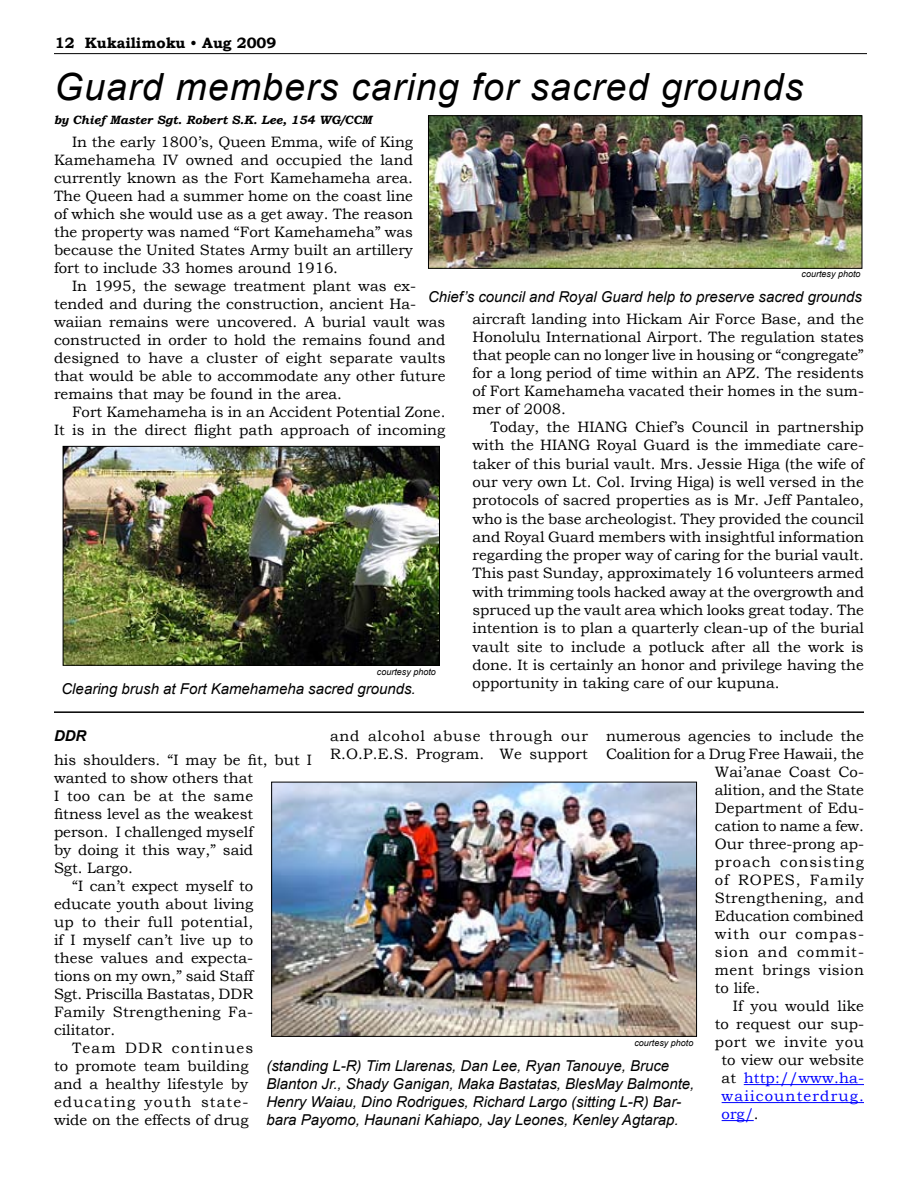
<style>
.page{position:relative;width:918px;height:1188px;background:#fff}
.page>*{position:absolute;margin:0;border:0;box-sizing:border-box;transform-origin:0 0}
.t1{font:italic 37.5px "Arial";letter-spacing:.03em;color:#000}
.t2{font:15px/18px "Bookman Old Style";color:#000;text-align:justify}
.t3{font:italic 15px/18px "Arial";color:#000}
.t4{font:15px/18px "Bookman Old Style";letter-spacing:.05em;color:#000}
.t5{font:15px "Bookman Old Style";letter-spacing:.07em;color:#000}
.t6{font:15px "Bookman Old Style";letter-spacing:.025em;color:#000}
.t7{font:15px "Bookman Old Style";letter-spacing:.02em;color:#000}
.t8{font:700 15px "Bookman Old Style";color:#000}
.t9{font:15px "Bookman Old Style";letter-spacing:.08em;color:#00f}
.t10{font:15px "Bookman Old Style";letter-spacing:.075em;color:#000}
.t11{font:15px "Bookman Old Style";letter-spacing:.08em;color:#000}
.t12{font:15px "Bookman Old Style";letter-spacing:.03em;color:#000}
.t13{font:15px "Bookman Old Style";letter-spacing:.01em;color:#00f}
.t14{font:15px "Bookman Old Style";letter-spacing:.045em;color:#000}
.t15{font:15px "Bookman Old Style";letter-spacing:.065em;color:#000}
.t16{font:italic 700 15px "Arial";color:#000}
.t17{font:italic 700 12px "Bookman Old Style";color:#000}
.t18{font:italic 9px "Arial";color:#000}
.s1{font-weight:400}
.s2{color:#000}
</style>
<div class="page">
<hr style="left:54px;top:53px;width:813px;height:1px;background:#000">
<img style="left:430px;top:117px;width:430px;height:150px">
<div style="left:428px;top:115px;width:434px;height:154px;border:1px solid #000"></div>
<img style="left:273px;top:784px;width:422px;height:251px">
<div style="left:271px;top:782px;width:426px;height:255px;border:1px solid #000"></div>
<img style="left:65px;top:448px;width:373px;height:216px">
<div style="left:63px;top:446px;width:377px;height:220px;border:1px solid #000"></div>
<hr style="left:744px;top:1084px;width:120px;height:1px;background:#00f">
<hr style="left:722px;top:1102px;width:142px;height:1px;background:#00f">
<hr style="left:722px;top:1120px;width:32px;height:1px;background:#00f">
<hr style="left:54px;top:711px;width:810px;height:2px;background:#000">
<p class="t8" style="left:55px;top:32px;width:223px">12 Kukailimoku <span class="s1">•</span> Aug 2009</p>
<h1 class="t1" style="left:54px;top:63px;width:751px">Guard members caring for sacred grounds</h1>
<p class="t17" style="left:54px;top:112px;width:319px">by Chief Master Sgt. Robert S.K. Lee, 154 WG/CCM</p>
<p class="t2" style="left:54px;top:133px;width:361px;text-indent:18px">In the early 1800’s, Queen Emma, wife of King Kamehameha IV owned and occupied the land currently known as the Fort Kamehameha area.<br>The Queen had a summer home on the coast line of which she would use as a get away. The reason the property was named “Fort Kamehameha” was because the United States Army built an artillery fort to include 33 homes around 1916.</p>
<p class="t2" style="left:54px;top:277px;width:393px;text-align:left;text-indent:18px">In 1995, the sewage treatment plant was ex&shy;tended and during the construction, ancient Ha&shy;waiian remains were uncovered. A burial vault was constructed in order to hold the remains found and designed to have a cluster of eight separate vaults that would be able to accommodate any other future remains that may be found in the area.</p>
<p class="t2" style="left:54px;top:403px;width:393px;text-align:right">Fort Kamehameha is in an Accident Potential Zone.<br>It is in the direct flight path approach of incoming</p>
<p class="t18" style="left:802px;top:268px;width:61px">courtesy photo</p>
<p class="t3" style="left:428px;top:288px;width:435px">Chief’s council and Royal Guard help to preserve sacred grounds</p>
<p class="t2" style="left:472px;top:310px;width:393px">aircraft landing into Hickam Air Force Base, and the Honolulu International Airport. The regulation states that people can no longer live in housing or “congregate” for a long period of time within an APZ. The residents of Fort Kamehameha vacated their homes in the sum&shy;mer of 2008.</p>
<p class="t2" style="left:472px;top:418px;width:393px;text-indent:18px">Today, the HIANG Chief’s Council in partnership with the HIANG Royal Guard is the immediate care&shy;taker of this burial vault. Mrs. Jessie Higa (the wife of our very own Lt. Col. Irving Higa) is well versed in the protocols of sacred properties as is Mr. Jeff Pantaleo, who is the base archeologist. They provided the council and Royal Guard members with insightful information regarding the proper way of caring for the burial vault.<br>This past Sunday, approximately 16 volunteers armed with trimming tools hacked away at the overgrowth and spruced up the vault area which looks great today. The intention is to plan a quarterly clean-up of the burial vault site to include a potluck after all the work is done. It is certainly an honor and privilege having the opportunity in taking care of our kupuna.</p>
<p class="t18" style="left:377px;top:666px;width:61px">courtesy photo</p>
<p class="t3" style="left:62px;top:680px;width:356px">Clearing brush at Fort Kamehameha sacred grounds.</p>
<p class="t4" style="left:330px;top:727px;width:260px">and alcohol abuse through our<br>R.O.P.E.S. Program. We support</p>
<p class="t2" style="left:606px;top:727px;width:260px">numerous agencies to include the</p>
<p class="t2" style="left:606px;top:745px;width:259px">Coalition for a Drug Free Hawaii, the</p>
<p class="t2" style="left:715px;top:763px;width:151px">Wai’anae Coast Co-</p>
<p class="t2" style="left:715px;top:781px;width:151px">alition, and the State</p>
<p class="t2" style="left:715px;top:799px;width:151px">Department of Edu-</p>
<p class="t2" style="left:715px;top:817px;width:151px">cation to name a few.</p>
<p class="t2" style="left:715px;top:835px;width:151px">Our three-prong ap-</p>
<p class="t5" style="left:715px;top:852px;width:151px">proach consisting</p>
<p class="t15" style="left:715px;top:870px;width:151px">of ROPES, Family</p>
<p class="t7" style="left:715px;top:888px;width:151px">Strengthening, and</p>
<p class="t2" style="left:715px;top:907px;width:150px">Education combined</p>
<p class="t5" style="left:715px;top:924px;width:151px">with our compas-</p>
<p class="t5" style="left:715px;top:942px;width:151px">sion and commit-</p>
<p class="t12" style="left:715px;top:960px;width:151px">ment brings vision</p>
<p class="t2" style="left:715px;top:979px;width:47px">to life.</p>
<p class="t2" style="left:733px;top:997px;width:133px">If you would like</p>
<p class="t2" style="left:715px;top:1015px;width:151px">to request our sup-</p>
<p class="t14" style="left:715px;top:1032px;width:151px">port we invite you</p>
<p class="t2" style="left:722px;top:1051px;width:144px">to view our website</p>
<p class="t13" style="left:722px;top:1068px;width:144px"><span class="s2">at</span> http://www.ha-</p>
<p class="t9" style="left:722px;top:1086px;width:144px">waiicounterdrug.</p>
<p class="t9" style="left:722px;top:1104px;width:38px">org/<span class="s2">.</span></p>
<p class="t16" style="left:54px;top:726px;width:34px">DDR</p>
<p class="t2" style="left:54px;top:751px;width:259px">his shoulders. “I may be fit, but I</p>
<p class="t2" style="left:54px;top:769px;width:201px">wanted to show others that</p>
<p class="t6" style="left:54px;top:787px;width:201px">I too can be at the same</p>
<p class="t2" style="left:54px;top:805px;width:201px">fitness level as the weakest</p>
<p class="t2" style="left:54px;top:823px;width:201px">person. I challenged myself</p>
<p class="t2" style="left:54px;top:841px;width:201px">by doing it this way,” said</p>
<p class="t2" style="left:54px;top:859px;width:80px">Sgt. Largo.</p>
<p class="t2" style="left:72px;top:877px;width:183px">“I can’t expect myself to</p>
<p class="t2" style="left:54px;top:895px;width:201px">educate youth about living</p>
<p class="t6" style="left:54px;top:913px;width:201px">up to their full potential,</p>
<p class="t2" style="left:54px;top:931px;width:201px">if I myself can’t live up to</p>
<p class="t2" style="left:54px;top:949px;width:201px">these values and expecta-</p>
<p class="t2" style="left:54px;top:967px;width:201px">tions on my own,” said Staff</p>
<p class="t2" style="left:54px;top:985px;width:201px">Sgt. Priscilla Bastatas, DDR</p>
<p class="t7" style="left:54px;top:1003px;width:201px">Family Strengthening Fa-</p>
<p class="t2" style="left:54px;top:1021px;width:63px">cilitator.</p>
<p class="t11" style="left:72px;top:1039px;width:183px">Team DDR continues</p>
<p class="t2" style="left:54px;top:1057px;width:196px">to promote team building</p>
<p class="t2" style="left:54px;top:1075px;width:196px">and a healthy lifestyle by</p>
<p class="t10" style="left:54px;top:1093px;width:196px">educating youth state-</p>
<p class="t2" style="left:54px;top:1111px;width:196px">wide on the effects of drug</p>
<p class="t18" style="left:634px;top:1037px;width:61px">courtesy photo</p>
<p class="t3" style="left:266px;top:1056px;width:429px">(standing L-R) Tim Llarenas, Dan Lee, Ryan Tanouye, Bruce Blanton Jr., Shady Ganigan, Maka Bastatas, BlesMay Balmonte, Henry Waiau, Dino Rodrigues, Richard Largo (sitting L-R) Bar&shy;bara Payomo, Haunani Kahiapo, Jay Leones, Kenley Agtarap.</p>
</div>
